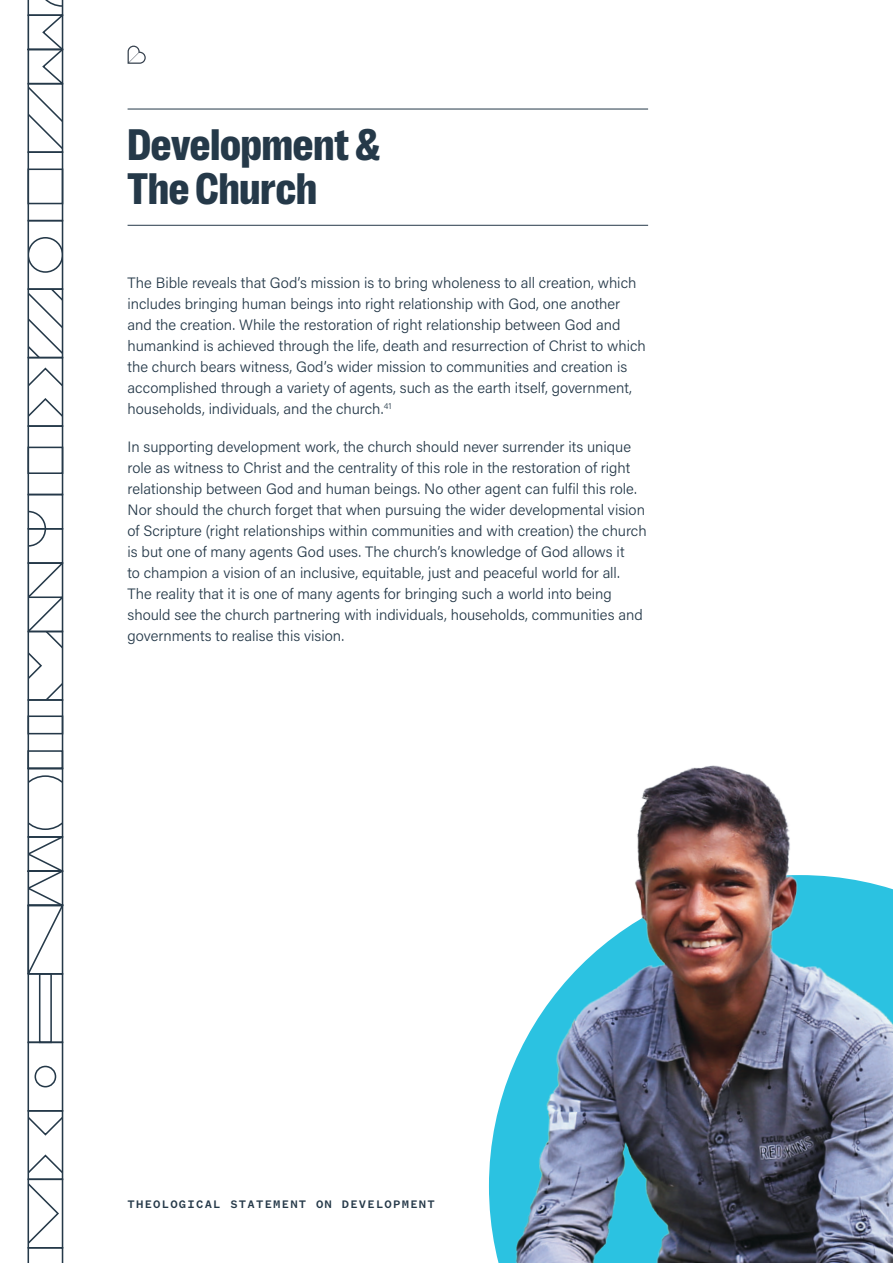
<style>
.page{position:relative;width:893px;height:1263px;background:#fff}
.page>*{position:absolute;margin:0;border:0;box-sizing:border-box;transform-origin:0 0}
.Paragraph_Style_1{font:45px/43.5px "PP Right Grotesk Compact Dark";letter-spacing:-.005em;color:#253949}
.t1{font:300 15px/21px "Acumin Pro";color:#253949}
.t2{font:500 12px "Founders Grotesk Mono";letter-spacing:.1em;color:#253949}
</style>
<div class="page">
<svg style="left:128px;top:46px;width:18px;height:18px"></svg>
<svg style="left:27px;top:561px;width:37px;height:702px"></svg>
<div style="left:28px;top:528px;width:35px;height:36px;border:2px solid #253949"></div>
<div style="left:28px;top:494px;width:35px;height:35px;border:2px solid #253949"></div>
<svg style="left:27px;top:510px;width:20px;height:37px"></svg>
<svg style="left:27px;top:0;width:37px;height:496px"></svg>
<hr style="left:128px;top:109px;width:520px;height:1px;background:#253949">
<hr style="left:128px;top:225px;width:520px;height:1px;background:#253949">
<img style="left:489px;top:765px;width:404px;height:498px">
<p class="Paragraph_Style_1" style="left:128px;top:123px;width:254px">Development &amp;<br>The Church</p>
<p class="t1" style="left:128px;top:271px;width:520px">The Bible reveals that God’s mission is to bring wholeness to all creation, which includes bringing human beings into right relationship with God, one another and the creation. While the restoration of right relationship between God and humankind is achieved through the life, death and resurrection of Christ to which the church bears witness, God’s wider mission to communities and creation is accomplished through a variety of agents, such as the earth itself, government, households, individuals, and the church.<sup>41</sup></p>
<p class="t1" style="left:128px;top:435px;width:521px">In supporting development work, the church should never surrender its unique role as witness to Christ and the centrality of this role in the restoration of right relationship between God and human beings. No other agent can fulfil this role.<br>Nor should the church forget that when pursuing the wider developmental vision of Scripture (right relationships within communities and with creation) the church is but one of many agents God uses. The church’s knowledge of God allows it<br>to champion a vision of an inclusive, equitable, just and peaceful world for all.<br>The reality that it is one of many agents for bringing such a world into being should see the church partnering with individuals, households, communities and governments to realise this vision.</p>
<p class="t2" style="left:128px;top:1198px;width:309px">THEOLOGICAL STATEMENT ON DEVELOPMENT</p>
</div>
